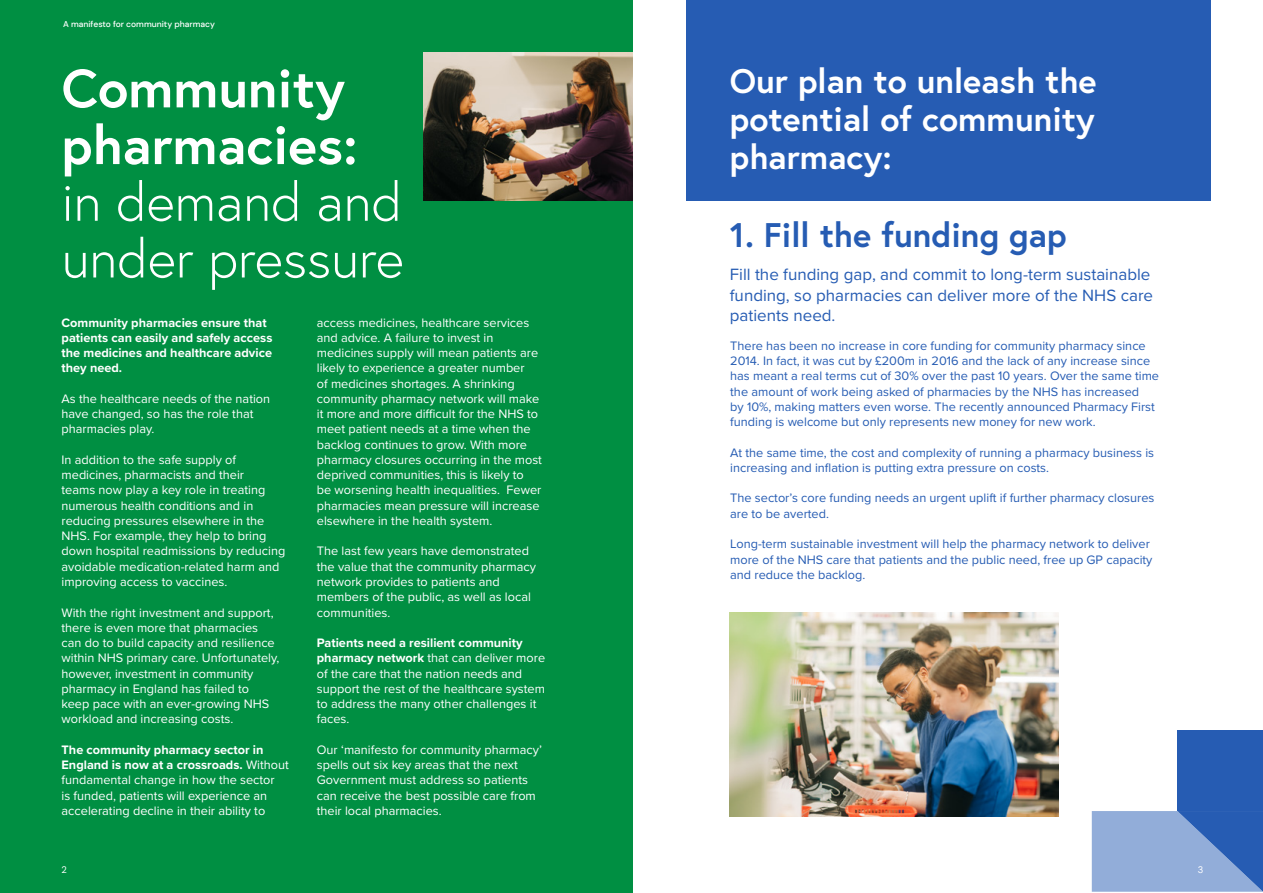
<style>
.page{position:relative;width:1263px;height:893px;background:#fff}
.page>*{position:absolute;margin:0;border:0;box-sizing:border-box;transform-origin:0 0}
.t1{font:300 53.85px/56.7px "Europa";color:#fff}
.t2{font:700 53.85px/56.7px "Europa";color:#fff}
.t3{font:700 34.05px/38.1px "Europa";color:#fff;text-align:justify}
.t4{font:700 34.05px "Europa";color:#265cb3}
.t5{font:16.95px/20.4px "Proxima Nova";color:#265cb3}
.t6{font:12.75px/15.3px "Proxima Nova";color:#fff}
.t7{font:12.75px/15.3px "Proxima Nova";color:#265cb3}
.t8{font:700 12.75px/15.3px "Proxima Nova";color:#fff}
.t9{font:9.45px "DM Sans";color:#fff}
.t10{font:500 8.55px "DM Sans";color:#fff}
.s1{font-weight:700}
</style>
<div class="page">
<div style="left:686px;top:0;width:524px;height:201px;background:#265cb3"></div>
<div style="left:0;top:0;width:632px;height:893px;background:#008f42"></div>
<img style="left:730px;top:613px;width:329px;height:204px">
<div style="left:1177px;top:730px;width:86px;height:81px;background:#265cb3"></div>
<svg style="left:1092px;top:811px;width:171px;height:81px;background:#7899cf"></svg>
<img style="left:423px;top:52px;width:209px;height:148px">
<p class="t10" style="left:63px;top:18px;width:154px">A manifesto for community pharmacy</p>
<h1 class="t2" style="left:62px;top:59px;width:298px">Community pharmacies:</h1>
<h1 class="t1" style="left:62px;top:173px;width:344px">in demand and under pressure</h1>
<p class="t8" style="left:62px;top:314px;width:212px">Community pharmacies ensure that patients can easily and safely access the medicines and healthcare advice they need.</p>
<p class="t6" style="left:62px;top:390px;width:210px">As the healthcare needs of the nation have changed, so has the role that pharmacies play.</p>
<p class="t6" style="left:62px;top:451px;width:225px">In addition to the safe supply of medicines, pharmacists and their<br>teams now play a key role in treating numerous health conditions and in reducing pressures elsewhere in the NHS. For example, they help to bring down hospital readmissions by reducing avoidable medication-related harm and improving access to vaccines.</p>
<p class="t6" style="left:62px;top:604px;width:219px">With the right investment and support, there is even more that pharmacies can do to build capacity and resilience within NHS primary care. Unfortunately, however, investment in community pharmacy in England has failed to keep pace with an ever-growing NHS workload and increasing costs.</p>
<p class="t6" style="left:62px;top:741px;width:229px"><span class="s1">The community pharmacy sector in England is now at a crossroads.</span> Without fundamental change in how the sector<br>is funded, patients will experience an accelerating decline in their ability to</p>
<p class="t6" style="left:317px;top:314px;width:227px">access medicines, healthcare services and advice. A failure to invest in medicines supply will mean patients are likely to experience a greater number<br>of medicines shortages. A shrinking community pharmacy network will make it more and more difficult for the NHS to meet patient needs at a time when the backlog continues to grow. With more pharmacy closures occurring in the most deprived communities, this is likely to<br>be worsening health inequalities. Fewer pharmacies mean pressure will increase elsewhere in the health system.</p>
<p class="t6" style="left:317px;top:543px;width:221px">The last few years have demonstrated the value that the community pharmacy network provides to patients and members of the public, as well as local communities.</p>
<p class="t6" style="left:317px;top:634px;width:230px"><span class="s1">Patients need a resilient community pharmacy network</span> that can deliver more of the care that the nation needs and support the rest of the healthcare system to address the many other challenges it faces.</p>
<p class="t6" style="left:317px;top:741px;width:227px">Our ‘manifesto for community pharmacy’ spells out six key areas that the next Government must address so patients can receive the best possible care from their local pharmacies.</p>
<h2 class="t3" style="left:730px;top:61px;width:368px">Our plan to unleash the potential of community pharmacy:</h2>
<h2 class="t4" style="left:730px;top:212px;width:338px">1. Fill the funding gap</h2>
<h3 class="t5" style="left:730px;top:264px;width:425px">Fill the funding gap, and commit to long-term sustainable funding, so pharmacies can deliver more of the NHS care patients need.</h3>
<p class="t7" style="left:730px;top:337px;width:430px">There has been no increase in core funding for community pharmacy since 2014. In fact, it was cut by £200m in 2016 and the lack of any increase since has meant a real terms cut of 30% over the past 10 years. Over the same time the amount of work being asked of pharmacies by the NHS has increased<br>by 10%, making matters even worse. The recently announced Pharmacy First funding is welcome but only represents new money for new work.</p>
<p class="t7" style="left:730px;top:444px;width:425px">At the same time, the cost and complexity of running a pharmacy business is increasing and inflation is putting extra pressure on costs.</p>
<p class="t7" style="left:730px;top:490px;width:426px">The sector’s core funding needs an urgent uplift if further pharmacy closures are to be averted.</p>
<p class="t7" style="left:730px;top:536px;width:424px">Long-term sustainable investment will help the pharmacy network to deliver more of the NHS care that patients and the public need, free up GP capacity and reduce the backlog.</p>
<p class="t9" style="left:62px;top:864px;width:7px">2</p>
<p class="t9" style="left:1198px;top:864px;width:7px">3</p>
</div>
